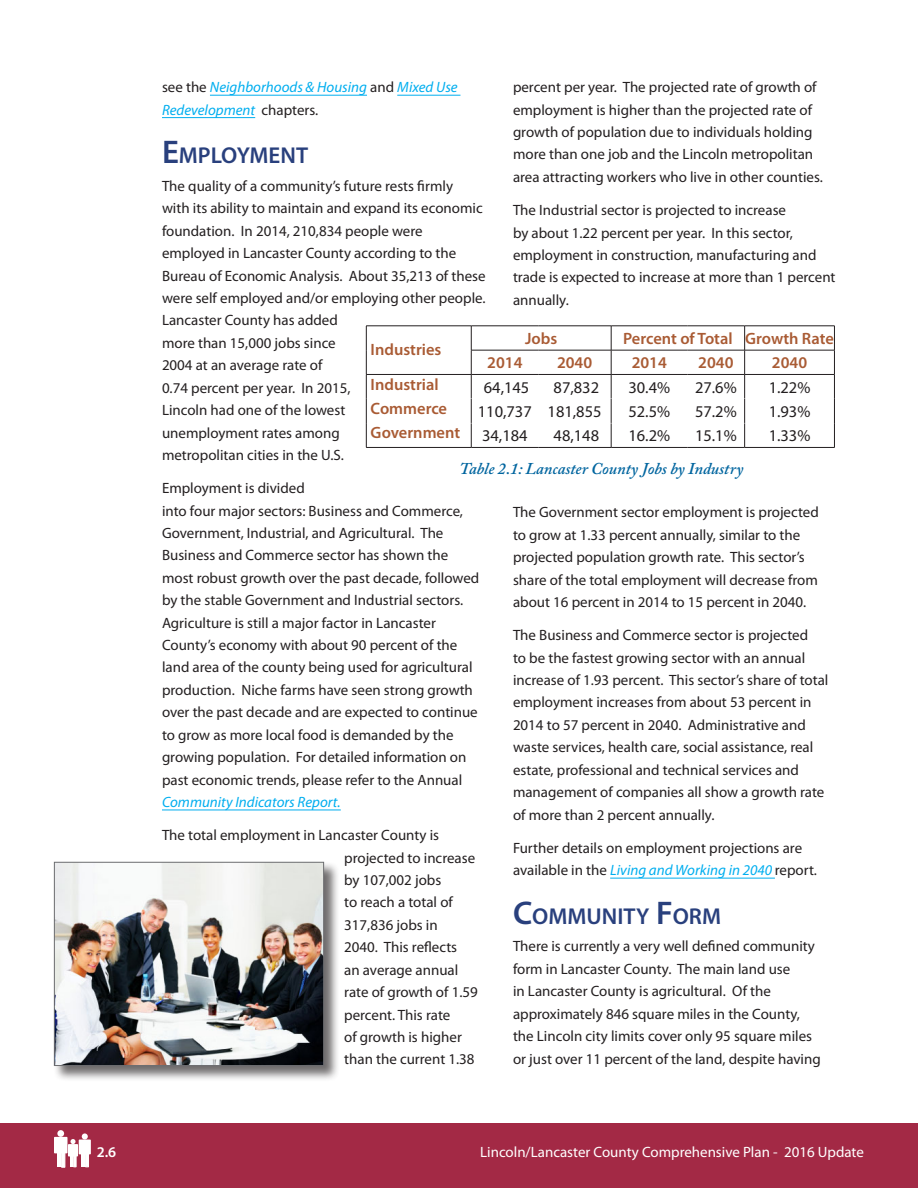
<style>
.page{position:relative;width:918px;height:1188px;background:#fff}
.page>*{position:absolute;margin:0;border:0;box-sizing:border-box;transform-origin:0 0}
.Heading_1{font:600 22.95px "Myriad Pro";color:#29407d}
.Table_Heading{font:600 16.5px "Myriad Pro";color:#a95b34}
.Table_Cells{font:16.5px "Myriad Pro";color:#231f20}
.Caption_Title{font:italic 600 16.5px "Adobe Caslon Pro";color:#00659f}
.t1{font:15px/22.4px "Myriad Pro";color:#231f20}
.t2{font:italic 15px/22.4px "Myriad Pro";color:#00aeef}
.t3{font:15px "Myriad Pro";color:#fff}
.t4{font:600 15px "Myriad Pro";color:#fff}
.s1{font-style:normal;color:#231f20}
.s2{font-size:32.85px}
.s3{font-style:italic;color:#00aeef}
</style>
<div class="page">
<div style="left:0;top:1123px;width:918px;height:65px;background:#a32945"></div>
<div style="left:57px;top:1130px;width:7px;height:7px;background:#fff;border-radius:50%"></div>
<hr style="left:57px;top:1152px;width:3px;height:15px;background:#fff">
<div style="left:54px;top:1137px;width:13px;height:16px;background:#fff"></div>
<hr style="left:62px;top:1152px;width:3px;height:15px;background:#fff">
<div style="left:82px;top:1133px;width:6px;height:7px;background:#fff;border-radius:50%"></div>
<div style="left:79px;top:1140px;width:12px;height:14px;background:#fff;border:1px solid #fff"></div>
<svg style="left:70px;top:1139px;width:6px;height:5px"></svg>
<div style="left:68px;top:1144px;width:10px;height:12px;background:#fff;border:1px solid #fff"></div>
<svg style="left:70px;top:1154px;width:19px;height:13px"></svg>
<hr style="left:210px;top:95px;width:157px;height:1px;background:#00aeef">
<hr style="left:397px;top:95px;width:63px;height:1px;background:#00aeef">
<hr style="left:162px;top:117px;width:93px;height:1px;background:#00aeef">
<hr style="left:162px;top:810px;width:179px;height:1px;background:#00aeef">
<hr style="left:610px;top:878px;width:165px;height:1px;background:#00aeef">
<div style="left:53px;top:861px;width:287px;height:221px;background:#231f20;opacity:.65"></div>
<img style="left:56px;top:864px;width:266px;height:200px">
<div style="left:54px;top:862px;width:270px;height:204px;border:1px solid #6c6d70"></div>
<hr style="left:366px;top:326px;width:105px;height:1px;background:#231f20">
<hr style="left:471px;top:326px;width:67px;height:1px;background:#231f20">
<hr style="left:538px;top:326px;width:73px;height:1px;background:#231f20">
<hr style="left:611px;top:326px;width:76px;height:1px;background:#231f20">
<hr style="left:687px;top:326px;width:58px;height:1px;background:#231f20">
<hr style="left:745px;top:326px;width:90px;height:1px;background:#231f20">
<hr style="left:471px;top:350px;width:67px;height:1px;background:#231f20">
<hr style="left:538px;top:350px;width:73px;height:1px;background:#231f20">
<hr style="left:611px;top:350px;width:76px;height:1px;background:#231f20">
<hr style="left:687px;top:350px;width:58px;height:1px;background:#231f20">
<hr style="left:745px;top:350px;width:90px;height:1px;background:#231f20">
<hr style="left:366px;top:374px;width:105px;height:1px;background:#231f20">
<hr style="left:471px;top:374px;width:67px;height:1px;background:#231f20">
<hr style="left:538px;top:374px;width:73px;height:1px;background:#231f20">
<hr style="left:611px;top:374px;width:76px;height:1px;background:#231f20">
<hr style="left:687px;top:374px;width:58px;height:1px;background:#231f20">
<hr style="left:745px;top:374px;width:90px;height:1px;background:#231f20">
<svg style="left:366px;top:326px;width:1px;height:121px"></svg>
<svg style="left:471px;top:326px;width:1px;height:121px"></svg>
<svg style="left:611px;top:326px;width:1px;height:121px"></svg>
<svg style="left:744px;top:326px;width:1px;height:121px"></svg>
<svg style="left:834px;top:327px;width:1px;height:120px"></svg>
<hr style="left:366px;top:447px;width:105px;height:1px;background:#231f20">
<hr style="left:471px;top:447px;width:67px;height:1px;background:#231f20">
<hr style="left:538px;top:447px;width:73px;height:1px;background:#231f20">
<hr style="left:611px;top:447px;width:76px;height:1px;background:#231f20">
<hr style="left:687px;top:447px;width:58px;height:1px;background:#231f20">
<hr style="left:745px;top:447px;width:90px;height:1px;background:#231f20">
<p class="t1" style="left:513px;top:76px;width:311px">percent per year. The projected rate of growth of employment is higher than the projected rate of growth of population due to individuals holding more than one job and the Lincoln metropolitan area attracting workers who live in other counties.</p>
<p class="t1" style="left:513px;top:199px;width:324px">The Industrial sector is projected to increase<br>by about 1.22 percent per year. In this sector, employment in construction, manufacturing and trade is expected to increase at more than 1 percent annually.</p>
<p class="t2" style="left:162px;top:76px;width:297px"><span class="s1">see the</span> Neighborhoods &amp; Housing <span class="s1">and</span> Mixed Use<br>Redevelopment <span class="s1">chapters.</span></p>
<p class="Heading_1" style="left:162px;top:141px;width:148px"><span class="s2">E</span>MPLOYMENT</p>
<p class="t1" style="left:162px;top:174px;width:325px">The quality of a community’s future rests firmly<br>with its ability to maintain and expand its economic foundation. In 2014, 210,834 people were employed in Lancaster County according to the Bureau of Economic Analysis. About 35,213 of these were self employed and/or employing other people.<br>Lancaster County has added<br>more than 15,000 jobs since<br>2004 at an average rate of<br>0.74 percent per year. In 2015,<br>Lincoln had one of the lowest<br>unemployment rates among<br>metropolitan cities in the U.S.</p>
<p class="t1" style="left:162px;top:477px;width:319px">Employment is divided<br>into four major sectors: Business and Commerce, Government, Industrial, and Agricultural. The Business and Commerce sector has shown the most robust growth over the past decade, followed by the stable Government and Industrial sectors.<br>Agriculture is still a major factor in Lancaster County’s economy with about 90 percent of the land area of the county being used for agricultural production. Niche farms have seen strong growth over the past decade and are expected to continue to grow as more local food is demanded by the growing population. For detailed information on past economic trends, please refer to the Annual <span class="s3">Community Indicators Report.</span></p>
<p class="t1" style="left:344px;top:824px;width:135px;text-indent:-182px">The total employment in Lancaster County is projected to increase by 107,002 jobs<br>to reach a total of<br>317,836 jobs in<br>2040. This reflects<br>an average annual rate of growth of 1.59 percent. This rate<br>of growth is higher than the current 1.38</p>
<p class="Table_Heading" style="left:525px;top:328px;width:34px">Jobs</p>
<p class="Table_Heading" style="left:623px;top:328px;width:111px">Percent of Total</p>
<p class="Table_Heading" style="left:745px;top:328px;width:90px">Growth Rate</p>
<p class="Table_Heading" style="left:371px;top:339px;width:72px">Industries</p>
<p class="Table_Heading" style="left:487px;top:352px;width:37px">2014</p>
<p class="Table_Heading" style="left:557px;top:352px;width:37px">2040</p>
<p class="Table_Heading" style="left:632px;top:352px;width:37px">2014</p>
<p class="Table_Heading" style="left:698px;top:352px;width:37px">2040</p>
<p class="Table_Heading" style="left:772px;top:352px;width:37px">2040</p>
<p class="Table_Heading" style="left:371px;top:374px;width:70px">Industrial</p>
<p class="Table_Cells" style="left:484px;top:377px;width:47px">64,145</p>
<p class="Table_Cells" style="left:554px;top:377px;width:47px">87,832</p>
<p class="Table_Cells" style="left:628px;top:377px;width:43px">30.4%</p>
<p class="Table_Cells" style="left:695px;top:377px;width:43px">27.6%</p>
<p class="Table_Cells" style="left:769px;top:377px;width:43px">1.22%</p>
<p class="Table_Heading" style="left:371px;top:398px;width:78px">Commerce</p>
<p class="Table_Cells" style="left:478px;top:401px;width:55px">110,737</p>
<p class="Table_Cells" style="left:548px;top:401px;width:55px">181,855</p>
<p class="Table_Cells" style="left:628px;top:401px;width:43px">52.5%</p>
<p class="Table_Cells" style="left:695px;top:401px;width:43px">57.2%</p>
<p class="Table_Cells" style="left:769px;top:401px;width:43px">1.93%</p>
<p class="Table_Heading" style="left:371px;top:422px;width:91px">Government</p>
<p class="Table_Cells" style="left:482px;top:426px;width:47px">34,184</p>
<p class="Table_Cells" style="left:554px;top:426px;width:47px">48,148</p>
<p class="Table_Cells" style="left:628px;top:426px;width:43px">16.2%</p>
<p class="Table_Cells" style="left:695px;top:426px;width:43px">15.1%</p>
<p class="Table_Cells" style="left:769px;top:426px;width:43px">1.33%</p>
<p class="Caption_Title" style="left:460px;top:459px;width:285px">Table 2.1: Lancaster County Jobs by Industry</p>
<p class="t1" style="left:513px;top:501px;width:307px">The Government sector employment is projected to grow at 1.33 percent annually, similar to the projected population growth rate. This sector’s share of the total employment will decrease from about 16 percent in 2014 to 15 percent in 2040.</p>
<p class="t1" style="left:513px;top:624px;width:317px">The Business and Commerce sector is projected<br>to be the fastest growing sector with an annual increase of 1.93 percent. This sector’s share of total employment increases from about 53 percent in 2014 to 57 percent in 2040. Administrative and waste services, health care, social assistance, real estate, professional and technical services and management of companies all show a growth rate of more than 2 percent annually.</p>
<p class="t1" style="left:513px;top:836px;width:306px">Further details on employment projections are available in the <span class="s3">Living and Working in 2040</span> report.</p>
<p class="Heading_1" style="left:513px;top:901px;width:210px"><span class="s2">C</span>OMMUNITY <span class="s2">F</span>ORM</p>
<p class="t1" style="left:513px;top:935px;width:309px">There is currently a very well defined community form in Lancaster County. The main land use<br>in Lancaster County is agricultural. Of the approximately 846 square miles in the County, the Lincoln city limits cover only 95 square miles or just over 11 percent of the land, despite having</p>
<p class="t4" style="left:97px;top:1143px;width:21px">2.6</p>
<p class="t3" style="left:480px;top:1143px;width:385px">Lincoln/Lancaster County Comprehensive Plan - 2016 Update</p>
</div>
